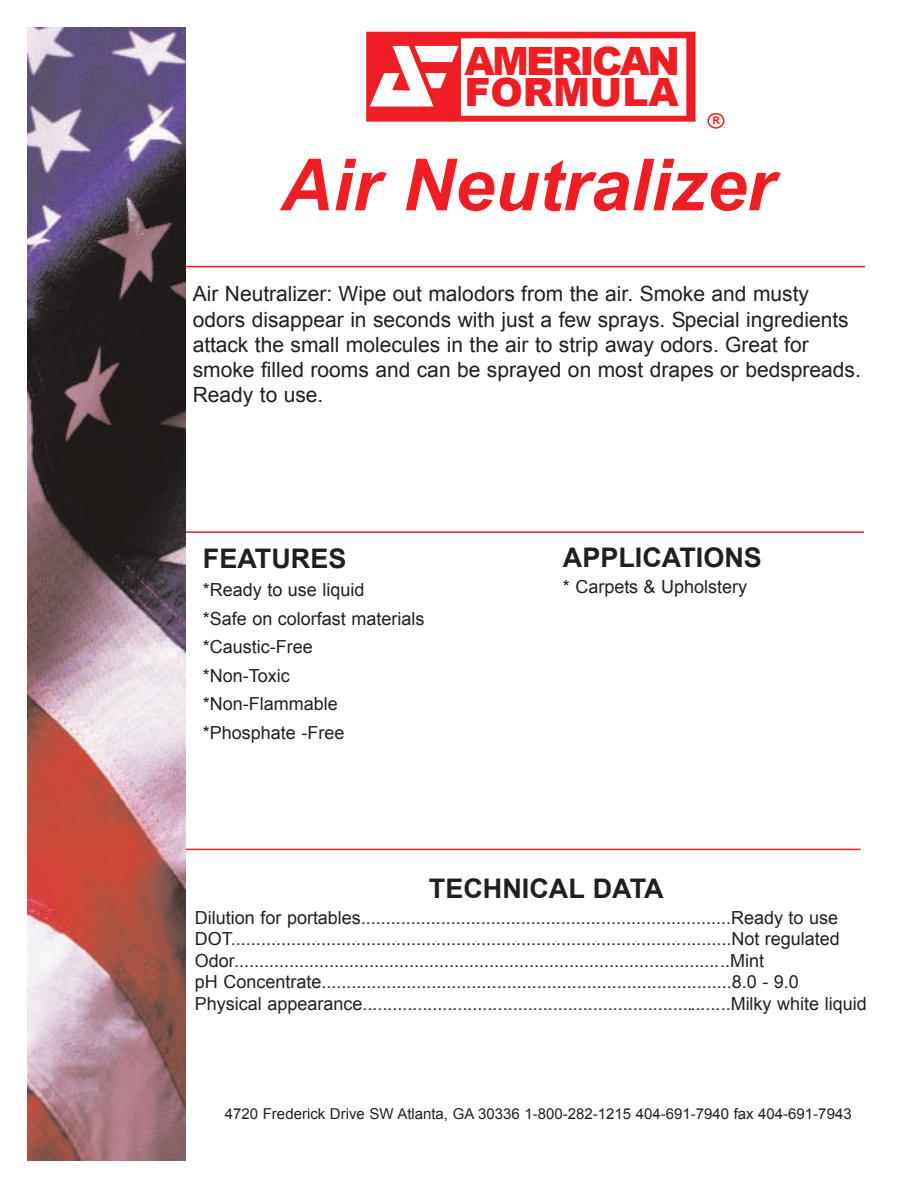
<style>
.page{position:relative;width:918px;height:1188px;background:#fff}
.page>*{position:absolute;margin:0;border:0;box-sizing:border-box;transform-origin:0 0}
.t1{font:italic 700 72px "Arial";color:#ee1e24}
.t2{font:900 39px/31.5px "Arial";letter-spacing:-.065em;color:#ee1e24}
.t3{font:700 27px "Arial";color:#231f20}
.t4{font:21px/25.2px "Arial";color:#231f20}
.t5{font:18px/28.5px "Arial";color:#231f20}
.t6{font:15px "Arial";color:#231f20}
.t7{font:700 10.5px "Arial";color:#ee1e24}
</style>
<div class="page">
<hr style="left:53px;top:266px;width:812px;height:1px;background:#ee1e24">
<hr style="left:53px;top:531px;width:811px;height:2px;background:#ee1e24">
<hr style="left:52px;top:849px;width:809px;height:1px;background:#ee1e24">
<svg style="left:366px;top:31px;width:330px;height:91px"></svg>
<img style="left:27px;top:27px;width:159px;height:1134px">
<svg style="left:707px;top:113px;width:18px;height:16px"></svg>
<h2 class="t2" style="left:464px;top:44px;width:217px">AMERICAN<br>FORMULA</h2>
<p class="t7" style="left:713px;top:114px;width:9px">R</p>
<h1 class="t1" style="left:281px;top:145px;width:496px">Air Neutralizer</h1>
<p class="t4" style="left:193px;top:281px;width:670px">Air Neutralizer: Wipe out malodors from the air. Smoke and musty odors disappear in seconds with just a few sprays. Special ingredients attack the small molecules in the air to strip away odors. Great for smoke filled rooms and can be sprayed on most drapes or bedspreads.<br>Ready to use.</p>
<h3 class="t3" style="left:203px;top:543px;width:145px">FEATURES</h3>
<p class="t5" style="left:203px;top:576px;width:223px">*Ready to use liquid<br>*Safe on colorfast materials *Caustic-Free<br>*Non-Toxic *Non-Flammable *Phosphate -Free</p>
<h3 class="t3" style="left:563px;top:542px;width:201px">APPLICATIONS</h3>
<p class="t5" style="left:563px;top:572px;width:186px">* Carpets &amp; Upholstery</p>
<h3 class="t3" style="left:429px;top:873px;width:236px">TECHNICAL DATA</h3>
<p class="t5" style="left:195px;top:907px;width:673px;line-height:21.6px">Dilution for portables..........................................................................Ready to use DOT....................................................................................................Not regulated Odor...................................................................................................Mint<br>pH Concentrate..................................................................................8.0 - 9.0<br>Physical appearance..........................................................................Milky white liquid</p>
<p class="t6" style="left:225px;top:1105px;width:628px">4720 Frederick Drive SW Atlanta, GA 30336 1-800-282-1215 404-691-7940 fax 404-691-7943</p>
</div>
